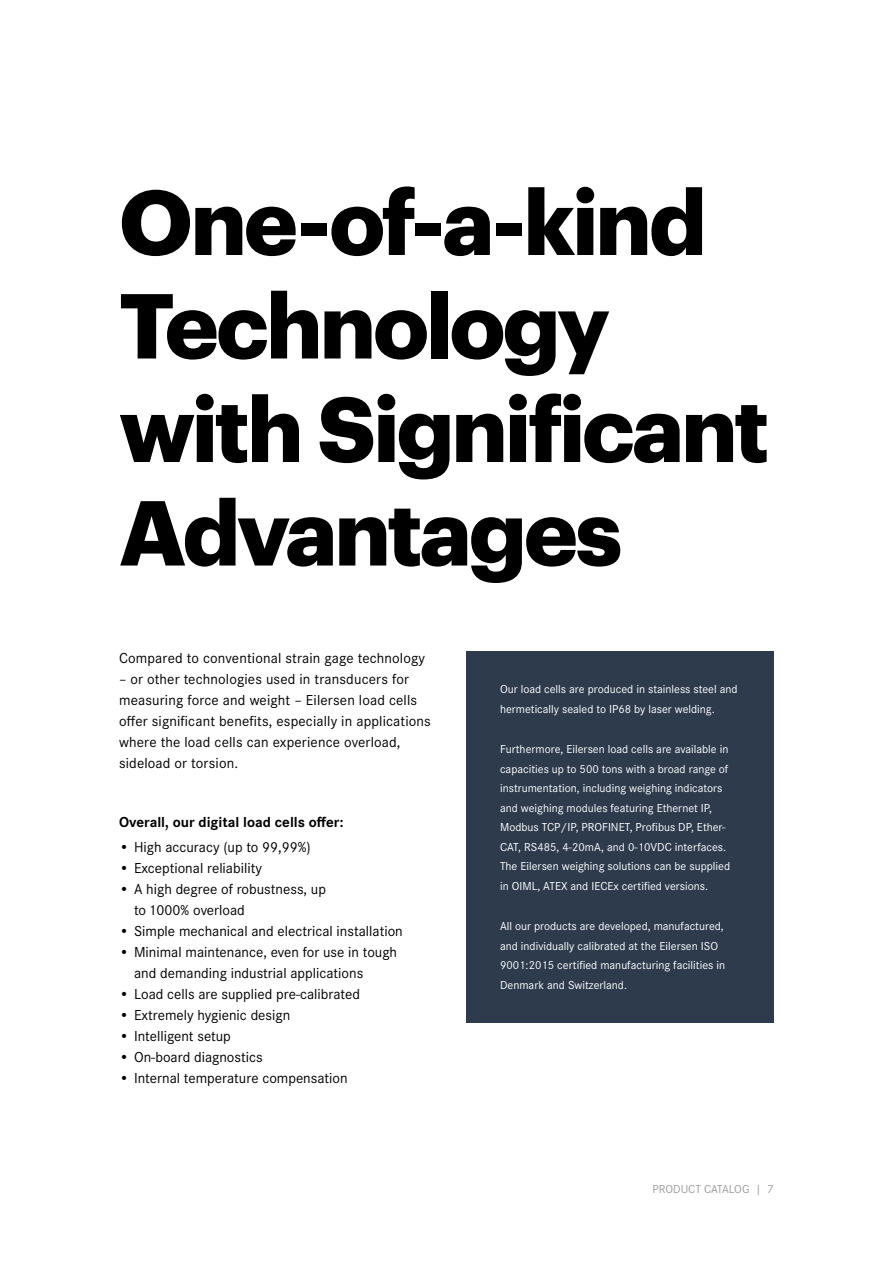
<style>
.page{position:relative;width:893px;height:1263px;background:#fff}
.page>*{position:absolute;margin:0;border:0;box-sizing:border-box;transform-origin:0 0}
.t1{font:700 90px/103.5px "Graphik";letter-spacing:-.035em;color:#000}
.t2{font:15px/21px "Corporate S";color:#000}
.t3{font:700 15px "Corporate S";color:#000}
.t4{font:12px/19.5px "Corporate S";color:#fff}
.t5{font:12px "Corporate S";color:#9d9d9c}
</style>
<div class="page">
<div style="left:466px;top:651px;width:308px;height:372px;background:#2e3b4d"></div>
<h1 class="t1" style="left:119px;top:162px;width:652px">One-of-a-kind<br>Technology with Significant<br>Advantages</h1>
<p class="t2" style="left:119px;top:647px;width:308px">Compared to conventional strain gage technology</p>
<p class="t2" style="left:119px;top:668px;width:313px">– or other technologies used in transducers for measuring force and weight – Eilersen load cells offer significant benefits, especially in applications where the load cells can experience overload, sideload or torsion.</p>
<p class="t3" style="left:119px;top:812px;width:226px">Overall, our digital load cells offer:</p>
<p class="t2" style="left:119px;top:836px;width:193px">• High accuracy (up to 99,99%)</p>
<p class="t2" style="left:119px;top:857px;width:144px">• Exceptional reliability</p>
<p class="t2" style="left:134px;top:878px;width:193px;text-indent:-15px">• A high degree of robustness, up to 1000% overload</p>
<p class="t2" style="left:119px;top:920px;width:285px">• Simple mechanical and electrical installation</p>
<p class="t2" style="left:134px;top:941px;width:265px;text-indent:-15px">• Minimal maintenance, even for use in tough and demanding industrial applications</p>
<p class="t2" style="left:119px;top:983px;width:242px">• Load cells are supplied pre-calibrated</p>
<p class="t2" style="left:119px;top:1004px;width:173px">• Extremely hygienic design</p>
<p class="t2" style="left:119px;top:1025px;width:113px">• Intelligent setup</p>
<p class="t2" style="left:119px;top:1046px;width:145px">• On-board diagnostics</p>
<p class="t2" style="left:119px;top:1067px;width:230px">• Internal temperature compensation</p>
<p class="t4" style="left:500px;top:679px;width:239px">Our load cells are produced in stainless steel and hermetically sealed to IP68 by laser welding.</p>
<p class="t4" style="left:500px;top:739px;width:232px">Furthermore, Eilersen load cells are available in capacities up to 500 tons with a broad range of instrumentation, including weighing indicators and weighing modules featuring Ethernet IP, Modbus TCP/IP, PROFINET, Profibus DP, Ether-CAT, RS485, 4-20mA, and 0-10VDC interfaces.<br>The Eilersen weighing solutions can be supplied in OIML, ATEX and IECEx certified versions.</p>
<p class="t4" style="left:500px;top:916px;width:227px">All our products are developed, manufactured, and individually calibrated at the Eilersen ISO 9001:2015 certified manufacturing facilities in Denmark and Switzerland.</p>
<p class="t5" style="left:653px;top:1181px;width:123px">PRODUCT CATALOG | 7</p>
</div>
